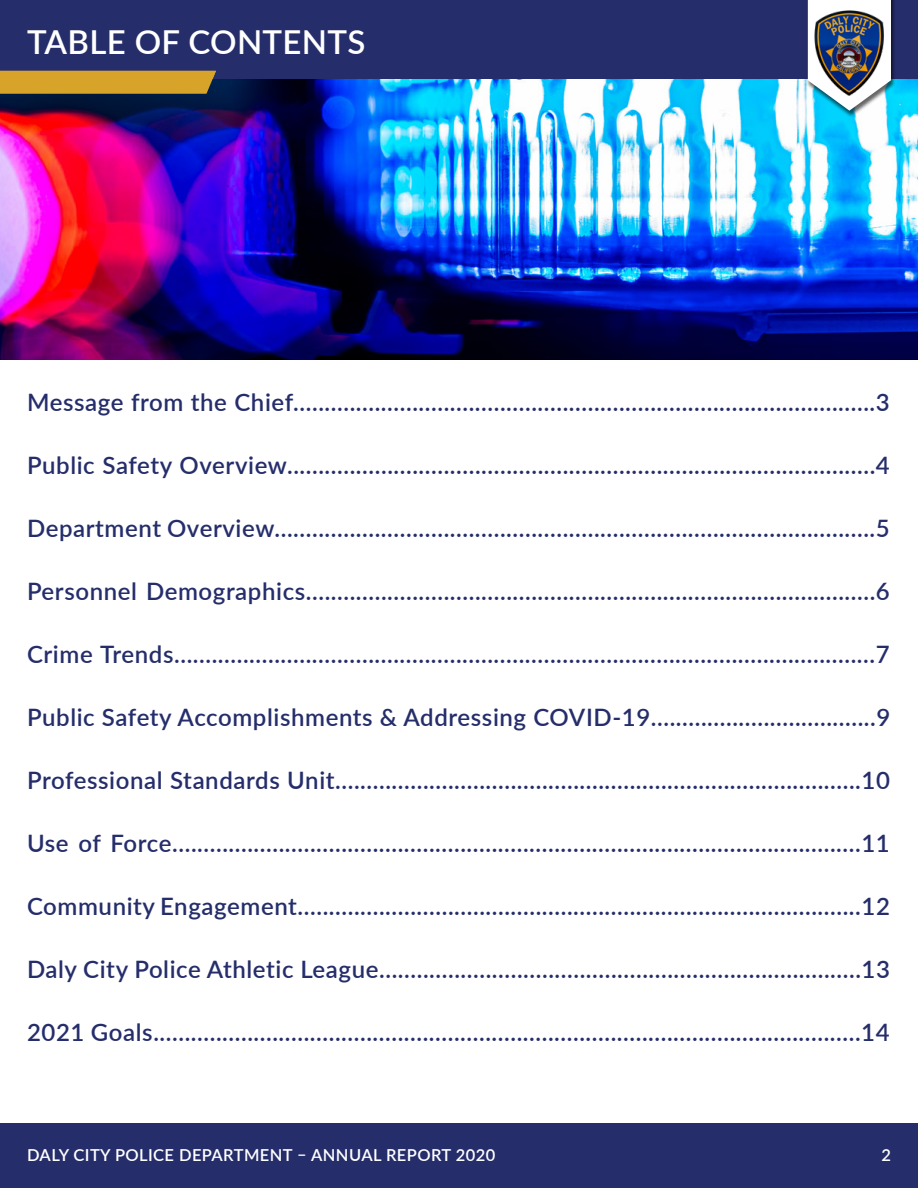
<style>
.page{position:relative;width:918px;height:1188px;background:#fff}
.page>*{position:absolute;margin:0;border:0;box-sizing:border-box;transform-origin:0 0}
.t1{font:600 33px "Lato";letter-spacing:.01em;color:#fff}
.t2{font:600 24px "Lato";letter-spacing:.025em;color:#252e6b}
.t3{font:600 16.5px "Lato";letter-spacing:.025em;color:#fff}
</style>
<div class="page">
<div style="left:0;top:0;width:918px;height:79px;background:#252e6b"></div>
<div style="left:0;top:1123px;width:918px;height:65px;background:#252e6b"></div>
<img style="left:0;top:79px;width:918px;height:280px">
<div style="left:0;top:71px;width:216px;height:23px;background:#d7a429"></div>
<div style="left:806px;top:0;width:90px;height:118px;background:#000;opacity:.6"></div>
<svg style="left:808px;top:0;width:83px;height:111px"></svg>
<img style="left:814px;top:10px;width:71px;height:87px">
<h1 class="t1" style="left:27px;top:18px;width:340px">TABLE OF CONTENTS</h1>
<p class="t2" style="left:27px;top:385px;width:864px">Message from the Chief.............................................................................................3</p>
<p class="t2" style="left:27px;top:448px;width:864px">Public Safety Overview..............................................................................................4</p>
<p class="t2" style="left:27px;top:511px;width:864px">Department Overview................................................................................................5</p>
<p class="t2" style="left:27px;top:574px;width:864px">Personnel Demographics...........................................................................................6</p>
<p class="t2" style="left:27px;top:637px;width:864px">Crime Trends................................................................................................................7</p>
<p class="t2" style="left:27px;top:700px;width:865px">Public Safety Accomplishments &amp; Addressing COVID-19....................................9</p>
<p class="t2" style="left:27px;top:763px;width:864px">Professional Standards Unit....................................................................................10</p>
<p class="t2" style="left:27px;top:826px;width:864px">Use of Force..............................................................................................................11</p>
<p class="t2" style="left:27px;top:889px;width:864px">Community Engagement..........................................................................................12</p>
<p class="t2" style="left:27px;top:952px;width:865px">Daly City Police Athletic League.............................................................................13</p>
<p class="t2" style="left:27px;top:1015px;width:864px">2021 Goals.................................................................................................................14</p>
<p class="t3" style="left:27px;top:1143px;width:470px">DALY CITY POLICE DEPARTMENT – ANNUAL REPORT 2020</p>
<p class="t3" style="left:881px;top:1143px;width:11px">2</p>
</div>
